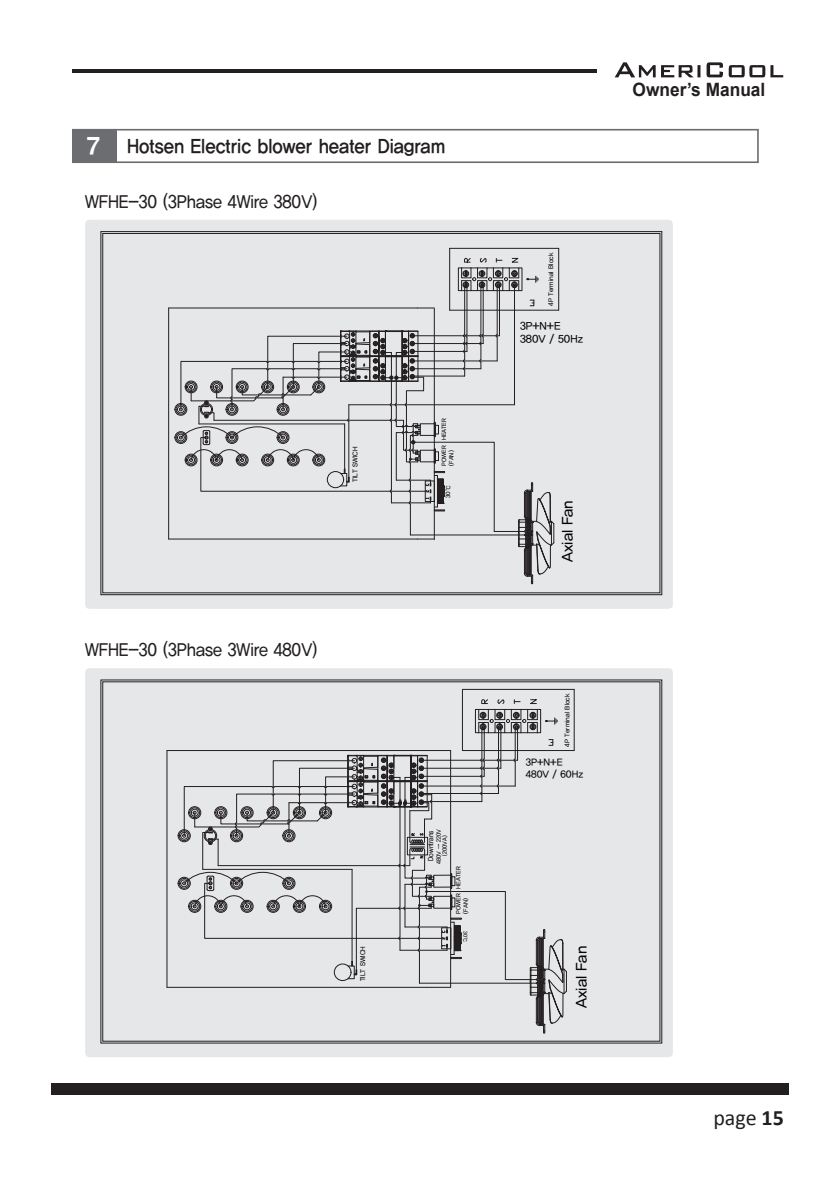
<style>
.page{position:relative;width:840px;height:1191px;background:#fff}
.page>*{position:absolute;margin:0;border:0;box-sizing:border-box;transform-origin:0 0}
.t1{font:22px "Calibri";color:#231f20}
.t2{font:20px "YDIYGO140";color:#231f20;scale:.9 1}
.t3{font:700 18.4px "Arial";color:#231f20;scale:.94 1}
.t4{font:18px "YDIYGO130";color:#231f20;scale:.9 1}
.t5{font:14.8px "YDIYGO130";color:#030303}
.t6{font:10.6px "YDIYGO130";color:#030303}
.t7{font:9.8px "YDIYGO130";color:#030303}
.t8{font:7.2px "YDIYGO130";color:#030303;scale:.89 1}
.t9{font:6.8px "YDIYGO130";color:#030303}
.t10{font:6.6px "YDIYGO130";color:#030303}
.t11{font:6px/7.2px "YDIYGO130";color:#030303}
.t12{font:6px/6px "YDIYGO130";color:#030303;text-align:center;scale:.89 1}
.t13{font:5.2px "YDIYGO130";color:#030303}
.s1{font-family:"YDIYGO150";font-size:24px;color:#fff}
.s2{font-weight:700}
</style>
<div class="page">
<hr style="left:72px;top:69px;width:524px;height:4px;background:#231f20">
<div style="left:51px;top:1083px;width:737px;height:11px;background:#231f20"></div>
<svg style="left:615px;top:62px;width:167px;height:15px"></svg>
<div style="left:85px;top:220px;width:587px;height:389px;background:#e6e7e9;border-radius:4px"></div>
<div style="left:85px;top:668px;width:587px;height:389px;background:#e6e7e9;border-radius:4px"></div>
<svg style="left:100px;top:231px;width:562px;height:364px"></svg>
<svg style="left:100px;top:679px;width:562px;height:365px"></svg>
<svg style="left:160px;top:236px;width:437px;height:354px"></svg>
<hr style="left:464px;top:285px;width:1px;height:49px;background:#231f20">
<hr style="left:466px;top:285px;width:1px;height:49px;background:#231f20">
<hr style="left:482px;top:285px;width:1px;height:49px;background:#231f20">
<hr style="left:480px;top:285px;width:1px;height:49px;background:#231f20">
<hr style="left:498px;top:285px;width:1px;height:51px;background:#231f20">
<hr style="left:496px;top:285px;width:1px;height:49px;background:#231f20">
<hr style="left:412px;top:335px;width:87px;height:1px;background:#231f20">
<hr style="left:348px;top:404px;width:166px;height:1px;background:#231f20">
<hr style="left:449px;top:248px;width:109px;height:1px;background:#231f20">
<hr style="left:449px;top:310px;width:109px;height:1px;background:#231f20">
<hr style="left:449px;top:248px;width:1px;height:62px;background:#231f20">
<hr style="left:558px;top:248px;width:1px;height:62px;background:#231f20">
<svg style="left:457px;top:257px;width:81px;height:34px"></svg>
<svg style="left:529px;top:299px;width:5px;height:7px"></svg>
<hr style="left:514px;top:285px;width:1px;height:120px;background:#231f20">
<hr style="left:410px;top:504px;width:1px;height:31px;background:#231f20">
<svg style="left:517px;top:482px;width:37px;height:102px"></svg>
<hr style="left:410px;top:534px;width:114px;height:1px;background:#231f20">
<hr style="left:494px;top:531px;width:30px;height:1px;background:#231f20">
<div style="left:177px;top:406px;width:7px;height:7px;border:1px solid #231f20;border-radius:50%"></div>
<div style="left:177px;top:434px;width:7px;height:7px;border:1px solid #231f20;border-radius:50%"></div>
<div style="left:176px;top:404px;width:10px;height:10px;border:1px solid #231f20;border-radius:50%"></div>
<div style="left:176px;top:432px;width:10px;height:10px;border:1px solid #231f20;border-radius:50%"></div>
<hr style="left:168px;top:538px;width:249px;height:1px;background:#231f20">
<hr style="left:168px;top:308px;width:249px;height:1px;background:#231f20">
<hr style="left:433px;top:308px;width:1px;height:231px;background:#231f20">
<div style="left:174px;top:403px;width:13px;height:12px;border:1px solid #231f20;border-radius:50%"></div>
<div style="left:174px;top:431px;width:13px;height:13px;border:1px solid #231f20;border-radius:50%"></div>
<svg style="left:417px;top:538px;width:17px;height:1px"></svg>
<svg style="left:417px;top:308px;width:17px;height:1px"></svg>
<hr style="left:168px;top:308px;width:1px;height:231px;background:#231f20">
<svg style="left:179px;top:330px;width:318px;height:202px"></svg>
<svg style="left:160px;top:684px;width:437px;height:354px"></svg>
<hr style="left:462px;top:689px;width:112px;height:1px;background:#231f20">
<hr style="left:462px;top:750px;width:112px;height:1px;background:#231f20">
<hr style="left:462px;top:689px;width:1px;height:61px;background:#231f20">
<hr style="left:573px;top:689px;width:1px;height:61px;background:#231f20">
<div style="left:180px;top:832px;width:8px;height:7px;border:1px solid #231f20;border-radius:50%"></div>
<div style="left:180px;top:879px;width:8px;height:8px;border:1px solid #231f20;border-radius:50%"></div>
<div style="left:179px;top:830px;width:10px;height:11px;border:1px solid #231f20;border-radius:50%"></div>
<div style="left:179px;top:878px;width:10px;height:10px;border:1px solid #231f20;border-radius:50%"></div>
<hr style="left:167px;top:987px;width:259px;height:1px;background:#231f20">
<hr style="left:167px;top:750px;width:259px;height:1px;background:#231f20">
<div style="left:178px;top:829px;width:12px;height:13px;border:1px solid #231f20;border-radius:50%"></div>
<div style="left:178px;top:877px;width:12px;height:12px;border:1px solid #231f20;border-radius:50%"></div>
<hr style="left:166px;top:750px;width:1px;height:237px;background:#231f20">
<svg style="left:182px;top:698px;width:385px;height:335px"></svg>
<div style="left:72px;top:130px;width:45px;height:32px;background:#6c6d70"></div>
<div style="left:72px;top:129px;width:686px;height:34px;border:2px solid #6c6d70"></div>
<p class="t2" style="left:87px;top:134px;width:399px"><span class="s1">7</span> Hotsen Electric blower heater Diagram</p>
<p class="t4" style="left:85px;top:191px;width:259px">WFHE-30 (3Phase 4Wire 380V)</p>
<p class="t9" style="left:351px;top:482px;width:37px;rotate:-90deg">TILT SWICH</p>
<p class="t4" style="left:85px;top:640px;width:259px">WFHE-30 (3Phase 3Wire 480V)</p>
<p class="t11" style="left:440px;top:440px;width:24px;rotate:-90deg">HEATER</p>
<p class="t11" style="left:440px;top:466px;width:22px;rotate:-90deg">POWER (FAN)</p>
<p class="t11" style="left:444px;top:498px;width:14px;rotate:-90deg">30℃</p>
<p class="t9" style="left:359px;top:981px;width:37px;rotate:-90deg">TILT SWICH</p>
<p class="t12" style="left:435px;top:863px;width:40px;rotate:-90deg">480V → 220V (200VA)</p>
<p class="t8" style="left:426px;top:861px;width:36px;rotate:-90deg">Downtrans</p>
<p class="t11" style="left:454px;top:888px;width:24px;rotate:-90deg">HEATER</p>
<p class="t11" style="left:454px;top:913px;width:22px;rotate:-90deg">POWER (FAN)</p>
<p class="t13" style="left:468px;top:931px;width:13px;rotate:90deg">30℃</p>
<p class="t3" style="left:632px;top:77px;width:142px">Owner’s Manual</p>
<p class="t10" style="left:547px;top:306px;width:54px;rotate:-90deg">4P Terminal Block</p>
<p class="t6" style="left:520px;top:320px;width:42px">3P+N+E</p>
<p class="t6" style="left:520px;top:332px;width:64px">380V / 50Hz</p>
<p class="t5" style="left:559px;top:562px;width:63px;rotate:-90deg">Axial Fan</p>
<p class="t10" style="left:563px;top:746px;width:55px;rotate:-90deg">4P Terminal Block</p>
<p class="t7" style="left:525px;top:756px;width:38px">3P+N+E</p>
<p class="t7" style="left:525px;top:768px;width:59px">480V / 60Hz</p>
<p class="t5" style="left:573px;top:1007px;width:63px;rotate:-90deg">Axial Fan</p>
<p class="t1" style="left:713px;top:1103px;width:72px">page <span class="s2">15</span></p>
</div>
